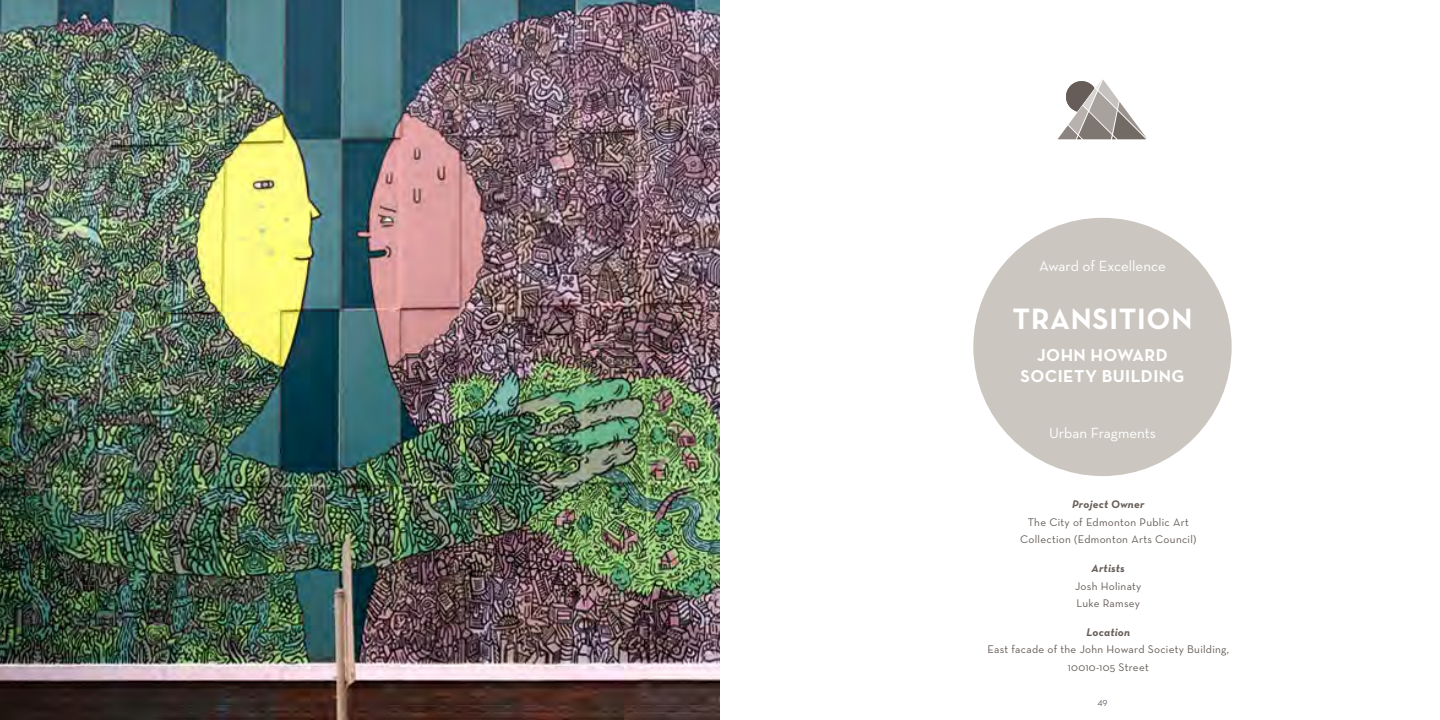
<style>
.page{position:relative;width:1440px;height:720px;background:#fff}
.page>*{position:absolute;margin:0;border:0;box-sizing:border-box;transform-origin:0 0}
.t1{font:700 30px "Neutra Text";letter-spacing:.025em;color:#fff}
.t2{font:700 17.5px/21px "Neutra Text";letter-spacing:.025em;color:#fff;text-align:center}
.t3{font:15px "Neutra Text";color:#fff}
.t4{font:11.25px/17.5px "Neutra Text";letter-spacing:.025em;color:#665d58;text-align:center}
.t5{font:italic 700 11.25px "Neutra Text";letter-spacing:.025em;color:#665d58}
.t6{font:10px "Neutra Text";color:#6a6f7c}
</style>
<div class="page">
<img style="left:0;top:0;width:720px;height:720px">
<div style="left:973px;top:218px;width:259px;height:258px;background:#cbc7c0;border-radius:50%"></div>
<svg style="left:1058px;top:79px;width:89px;height:60px"></svg>
<h3 class="t3" style="left:1039px;top:256px;width:128px">Award of Excellence</h3>
<h1 class="t1" style="left:1013px;top:300px;width:181px">TRANSITION</h1>
<h2 class="t2" style="left:1021px;top:344px;width:165px">JOHN HOWARD<br>SOCIETY BUILDING</h2>
<h3 class="t3" style="left:1049px;top:424px;width:108px">Urban Fragments</h3>
<p class="t5" style="left:1072px;top:497px;width:74px">Project Owner</p>
<p class="t4" style="left:1020px;top:513px;width:178px">The City of Edmonton Public Art<br>Collection (Edmonton Arts Council)</p>
<p class="t5" style="left:1092px;top:561px;width:35px">Artists</p>
<p class="t4" style="left:1075px;top:577px;width:68px;text-align:left">Josh Holinaty<br>Luke Ramsey</p>
<p class="t5" style="left:1086px;top:625px;width:45px">Location</p>
<p class="t4" style="left:987px;top:641px;width:243px">East facade of the John Howard Society Building,<br>10010-105 Street</p>
<p class="t6" style="left:1097px;top:695px;width:12px">49</p>
</div>
